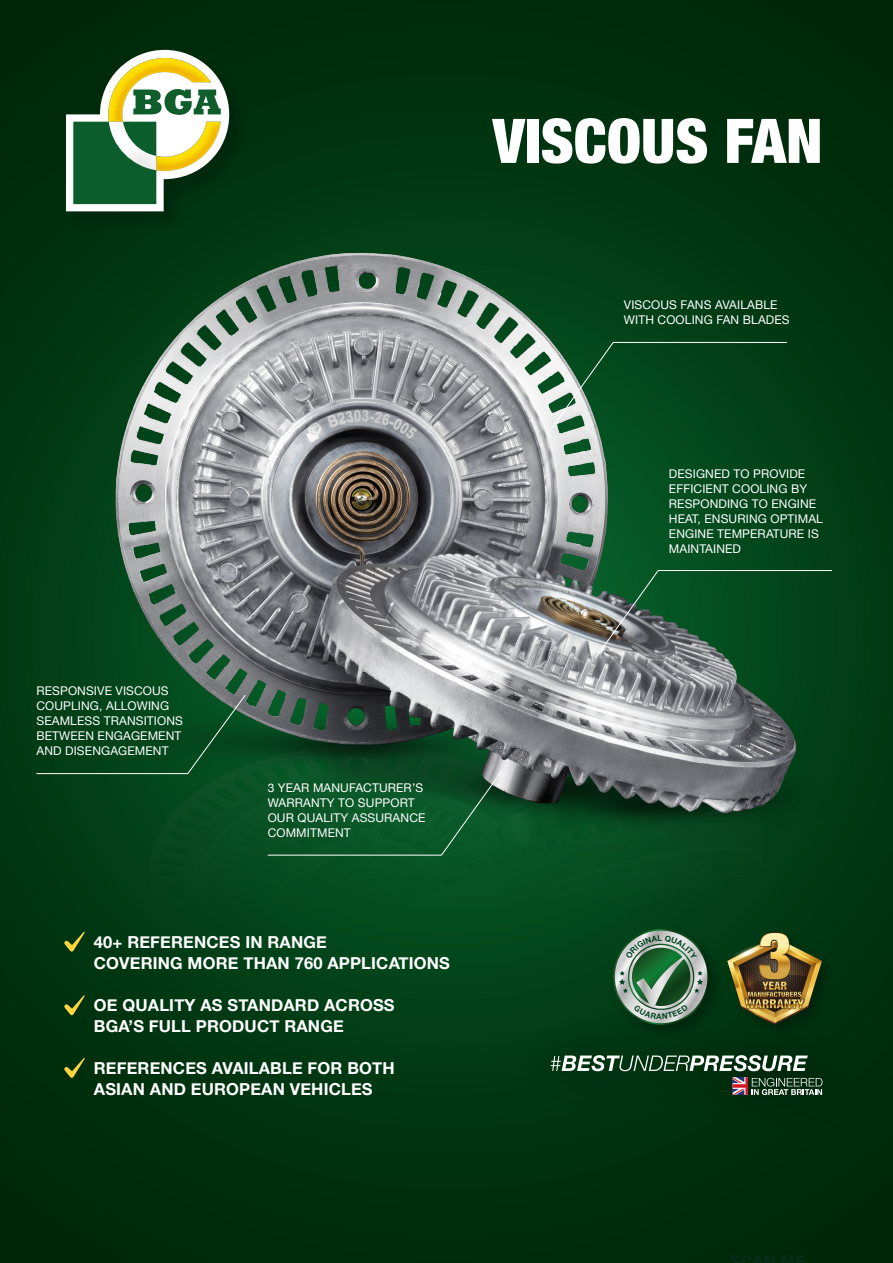
<style>
.page{position:relative;width:893px;height:1263px;background:#002f0d}
.page>*{position:absolute;margin:0;border:0;box-sizing:border-box;transform-origin:0 0}
.t1{font:900 condensed 61.65px "Helvetica Neue";color:#fff}
.t2{font:700 16.5px/21px "Helvetica Neue";letter-spacing:.01em;color:#fff}
.t3{font:12px/15px "Helvetica Neue";letter-spacing:.01em;color:#fff}
</style>
<div class="page">
<img style="left:51px;top:233px;width:800px;height:768px">
<svg style="left:36px;top:694px;width:210px;height:80px"></svg>
<svg style="left:64px;top:932px;width:21px;height:19px"></svg>
<svg style="left:64px;top:995px;width:21px;height:20px"></svg>
<svg style="left:64px;top:1058px;width:21px;height:20px"></svg>
<svg style="left:267px;top:770px;width:236px;height:86px;background:#0f572b"></svg>
<svg style="left:549px;top:342px;width:239px;height:89px"></svg>
<svg style="left:594px;top:570px;width:239px;height:89px;background:#245938"></svg>
<img style="left:64px;top:211px;width:189px;height:24px">
<img style="left:211px;top:211px;width:42px;height:14px">
<img style="left:74px;top:211px;width:137px;height:18px">
<svg style="left:66px;top:50px;width:163px;height:161px"></svg>
<img style="left:66px;top:68px;width:116px;height:118px">
<img style="left:499px;top:1004px;width:324px;height:92px">
<svg style="left:550px;top:1055px;width:258px;height:16px"></svg>
<svg style="left:733px;top:1077px;width:89px;height:18px"></svg>
<img style="left:728px;top:926px;width:113px;height:117px">
<img style="left:728px;top:930px;width:94px;height:96px">
<img style="left:606px;top:922px;width:122px;height:122px">
<svg style="left:610px;top:929px;width:102px;height:99px"></svg>
<h1 class="t1" style="left:493px;top:90px;width:331px">VISCOUS FAN</h1>
<p class="t3" style="left:624px;top:298px;width:167px">VISCOUS FANS AVAILABLE<br>WITH COOLING FAN BLADES</p>
<p class="t3" style="left:36px;top:684px;width:148px">RESPONSIVE VISCOUS<br>COUPLING, ALLOWING<br>SEAMLESS TRANSITIONS<br>BETWEEN ENGAGEMENT<br>AND DISENGAGEMENT</p>
<p class="t3" style="left:268px;top:781px;width:159px">3 YEAR MANUFACTURER’S<br>WARRANTY TO SUPPORT<br>OUR QUALITY ASSURANCE<br>COMMITMENT</p>
<h2 class="t2" style="left:94px;top:932px;width:358px">40+ REFERENCES IN RANGE<br>COVERING MORE THAN 760 APPLICATIONS</h2>
<h2 class="t2" style="left:94px;top:995px;width:302px">OE QUALITY AS STANDARD ACROSS<br>BGA’S FULL PRODUCT RANGE</h2>
<h2 class="t2" style="left:94px;top:1058px;width:302px">REFERENCES AVAILABLE FOR BOTH<br>ASIAN AND EUROPEAN VEHICLES</h2>
<p class="t3" style="left:669px;top:466px;width:156px">DESIGNED TO PROVIDE<br>EFFICIENT COOLING BY<br>RESPONDING TO ENGINE<br>HEAT, ENSURING OPTIMAL<br>ENGINE TEMPERATURE IS<br>MAINTAINED</p>
</div>
